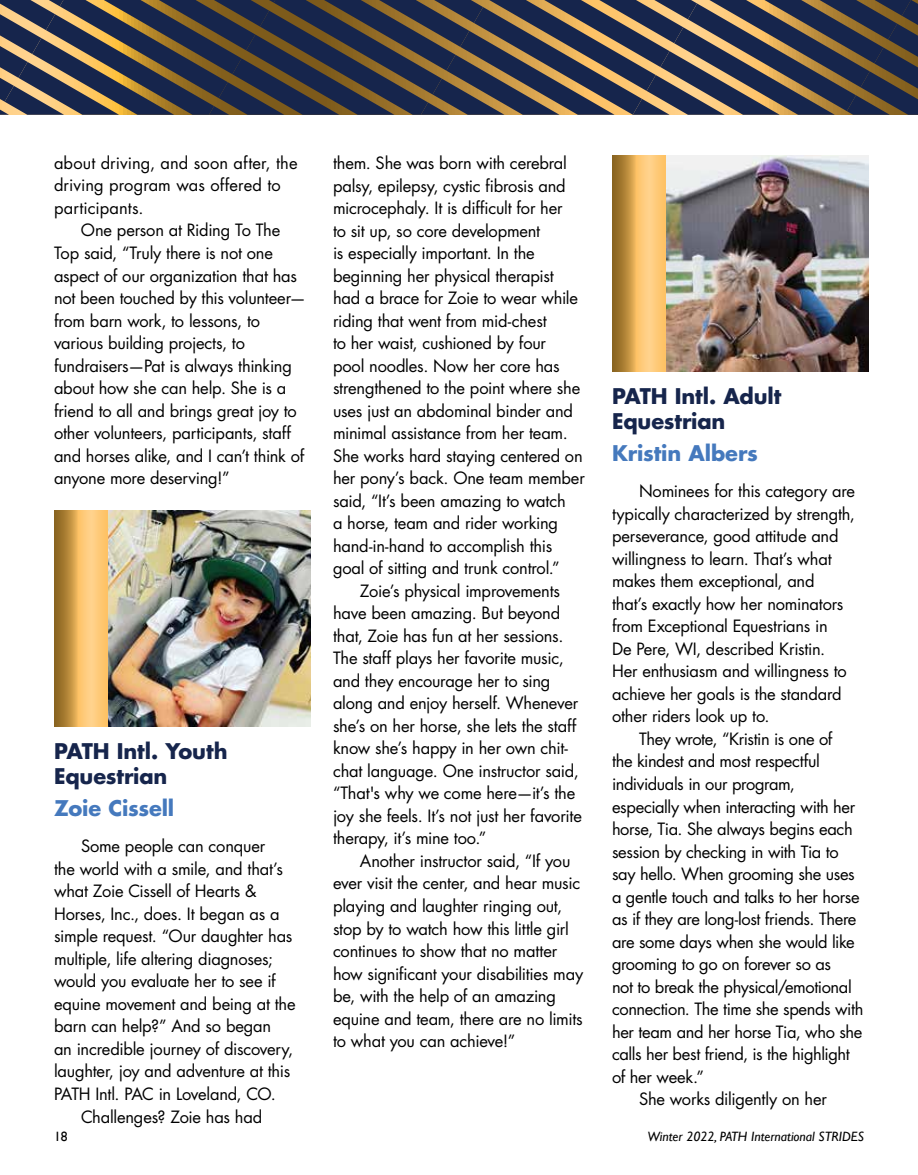
<style>
.page{position:relative;width:918px;height:1175px;background:#fff}
.page>*{position:absolute;margin:0;border:0;box-sizing:border-box;transform-origin:0 0}
.t1{font:700 21px/25.2px "Futura Std";letter-spacing:-.005em;color:#16254c}
.t2{font:700 21px "Futura Std";letter-spacing:-.01em;color:#4579bd}
.t3{font:16.5px/22.5px "Futura Std";letter-spacing:-.015em;color:#000}
.t4{font:16.5px/22.5px "Futura Std";letter-spacing:.005em;color:#000}
.t5{font:italic 13.5px "Gill Sans";color:#000}
.t6{font:13.5px "Gill Sans";color:#000}
</style>
<div class="page">
<svg style="left:54px;top:510px;width:54px;height:216px;background:#dbaa5b"></svg>
<img style="left:108px;top:510px;width:202px;height:216px">
<svg style="left:612px;top:155px;width:54px;height:216px;background:#dbaa5b"></svg>
<img style="left:666px;top:155px;width:202px;height:216px">
<svg style="left:0;top:0;width:918px;height:115px;background:#504b4a"></svg>
<p class="t4" style="left:54px;top:152px;width:245px">about driving, and soon after, the driving program was offered to participants.</p>
<p class="t3" style="left:54px;top:219px;width:254px;text-indent:27px">One person at Riding To The<br>Top said, “Truly there is not one aspect of our organization that has not been touched by this volunteer— from barn work, to lessons, to various building projects, to fundraisers—Pat is always thinking about how she can help. She is a friend to all and brings great joy to other volunteers, participants, staff and horses alike, and I can’t think of anyone more deserving!”</p>
<p class="t1" style="left:54px;top:738px;width:175px">PATH Intl. Youth<br>Equestrian</p>
<p class="t2" style="left:54px;top:794px;width:122px">Zoie Cissell</p>
<p class="t3" style="left:81px;top:835px;width:186px">Some people can conquer</p>
<p class="t3" style="left:54px;top:857px;width:230px">the world with a smile, and that’s</p>
<p class="t3" style="left:54px;top:880px;width:204px">what Zoie Cissell of Hearts &amp;</p>
<p class="t3" style="left:54px;top:902px;width:227px">Horses, Inc., does. It began as a</p>
<p class="t3" style="left:54px;top:925px;width:240px">simple request. “Our daughter has</p>
<p class="t3" style="left:54px;top:947px;width:220px">multiple, life altering diagnoses;</p>
<p class="t3" style="left:54px;top:970px;width:223px">would you evaluate her to see if</p>
<p class="t3" style="left:54px;top:992px;width:243px">equine movement and being at the</p>
<p class="t3" style="left:54px;top:1015px;width:219px">barn can help?” And so began</p>
<p class="t3" style="left:54px;top:1037px;width:241px">an incredible journey of discovery,</p>
<p class="t3" style="left:54px;top:1060px;width:238px">laughter, joy and adventure at this</p>
<p class="t3" style="left:54px;top:1082px;width:223px">PATH Intl. PAC in Loveland, CO.</p>
<p class="t3" style="left:81px;top:1105px;width:183px">Challenges? Zoie has had</p>
<p class="t3" style="left:333px;top:152px;width:253px">them. She was born with cerebral palsy, epilepsy, cystic fibrosis and microcephaly. It is difficult for her<br>to sit up, so core development<br>is especially important. In the beginning her physical therapist had a brace for Zoie to wear while riding that went from mid-chest<br>to her waist, cushioned by four<br>pool noodles. Now her core has strengthened to the point where she uses just an abdominal binder and minimal assistance from her team.<br>She works hard staying centered on her pony’s back. One team member said, “It’s been amazing to watch<br>a horse, team and rider working hand-in-hand to accomplish this goal of sitting and trunk control.”</p>
<p class="t3" style="left:333px;top:579px;width:250px;text-indent:27px">Zoie’s physical improvements have been amazing. But beyond that, Zoie has fun at her sessions.<br>The staff plays her favorite music, and they encourage her to sing along and enjoy herself. Whenever she’s on her horse, she lets the staff know she’s happy in her own chit&shy;chat language. One instructor said, “That's why we come here—it’s the joy she feels. It’s not just her favorite therapy, it’s mine too.”</p>
<p class="t3" style="left:333px;top:849px;width:252px;text-indent:27px">Another instructor said, “If you ever visit the center, and hear music playing and laughter ringing out, stop by to watch how this little girl continues to show that no matter how significant your disabilities may be, with the help of an amazing equine and team, there are no limits to what you can achieve!”</p>
<p class="t1" style="left:612px;top:383px;width:171px">PATH Intl. Adult<br>Equestrian</p>
<p class="t2" style="left:612px;top:439px;width:148px">Kristin Albers</p>
<p class="t3" style="left:612px;top:480px;width:245px;text-indent:27px">Nominees for this category are typically characterized by strength, perseverance, good attitude and willingness to learn. That’s what makes them exceptional, and<br>that’s exactly how her nominators from Exceptional Equestrians in<br>De Pere, WI, described Kristin.<br>Her enthusiasm and willingness to achieve her goals is the standard other riders look up to.</p>
<p class="t3" style="left:639px;top:728px;width:195px">They wrote, “Kristin is one of</p>
<p class="t3" style="left:612px;top:750px;width:209px">the kindest and most respectful</p>
<p class="t3" style="left:612px;top:773px;width:185px">individuals in our program,</p>
<p class="t3" style="left:612px;top:795px;width:245px">especially when interacting with her</p>
<p class="t3" style="left:612px;top:818px;width:242px">horse, Tia. She always begins each</p>
<p class="t3" style="left:612px;top:840px;width:228px">session by checking in with Tia to</p>
<p class="t3" style="left:612px;top:863px;width:244px">say hello. When grooming she uses</p>
<p class="t3" style="left:612px;top:885px;width:249px">a gentle touch and talks to her horse</p>
<p class="t3" style="left:612px;top:908px;width:246px">as if they are long-lost friends. There</p>
<p class="t3" style="left:612px;top:930px;width:244px">are some days when she would like</p>
<p class="t3" style="left:612px;top:953px;width:221px">grooming to go on forever so as</p>
<p class="t3" style="left:612px;top:975px;width:241px">not to break the physical/emotional</p>
<p class="t3" style="left:612px;top:998px;width:253px">connection. The time she spends with</p>
<p class="t3" style="left:612px;top:1020px;width:252px">her team and her horse Tia, who she</p>
<p class="t3" style="left:612px;top:1043px;width:239px">calls her best friend, is the highlight</p>
<p class="t3" style="left:612px;top:1065px;width:93px">of her week.”</p>
<p class="t3" style="left:639px;top:1088px;width:190px">She works diligently on her</p>
<p class="t6" style="left:54px;top:1128px;width:15px">18</p>
<p class="t5" style="left:647px;top:1128px;width:218px">Winter 2022, PATH International STRIDES</p>
</div>
